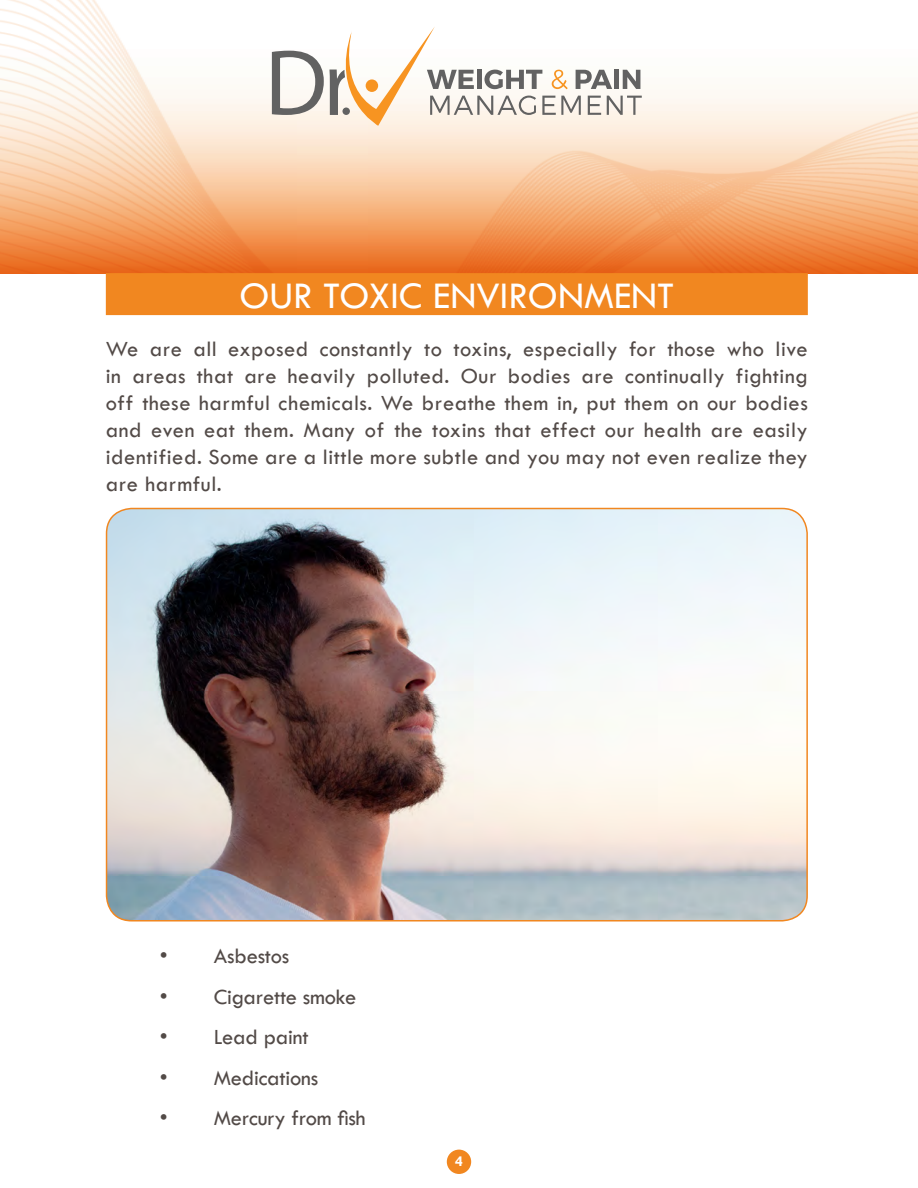
<style>
.page{position:relative;width:918px;height:1188px;background:#fff}
.page>*{position:absolute;margin:0;border:0;box-sizing:border-box;transform-origin:0 0}
.t1{font:39px "Tw Cen";color:#fff}
.Body{font:22.5px/27px "Tw Cen";letter-spacing:-.01em;color:#524a47;text-align:justify}
.t2{font:700 15px "Tw Cen";color:#fff}
</style>
<div class="page">
<svg style="left:0;top:1px;width:918px;height:273px"></svg>
<div style="left:447px;top:1150px;width:24px;height:24px;background:#f18720;border-radius:50%"></div>
<svg style="left:272px;top:27px;width:370px;height:99px"></svg>
<div style="left:106px;top:273px;width:702px;height:42px;background:#f18720"></div>
<img style="left:107px;top:509px;width:700px;height:412px">
<div style="left:106px;top:508px;width:702px;height:414px;border:2px solid #f18720;border-radius:25px"></div>
<p class="t1" style="left:239px;top:273px;width:436px">OUR TOXIC ENVIRONMENT</p>
<p class="Body" style="left:106px;top:335px;width:704px">We are all exposed constantly to toxins, especially for those who live in areas that are heavily polluted. Our bodies are continually fighting off these harmful chemicals. We breathe them in, put them on our bodies and even eat them. Many of the toxins that effect our health are easily identified. Some are a little more subtle and you may not even realize they are harmful.</p>
<p class="Body" style="left:160px;top:942px;width:131px">• Asbestos</p>
<p class="Body" style="left:160px;top:983px;width:198px">• Cigarette smoke</p>
<p class="Body" style="left:160px;top:1023px;width:150px">• Lead paint</p>
<p class="Body" style="left:160px;top:1064px;width:160px">• Medications</p>
<p class="Body" style="left:160px;top:1104px;width:207px">• Mercury from fish</p>
<p class="t2" style="left:455px;top:1153px;width:9px">4</p>
</div>
